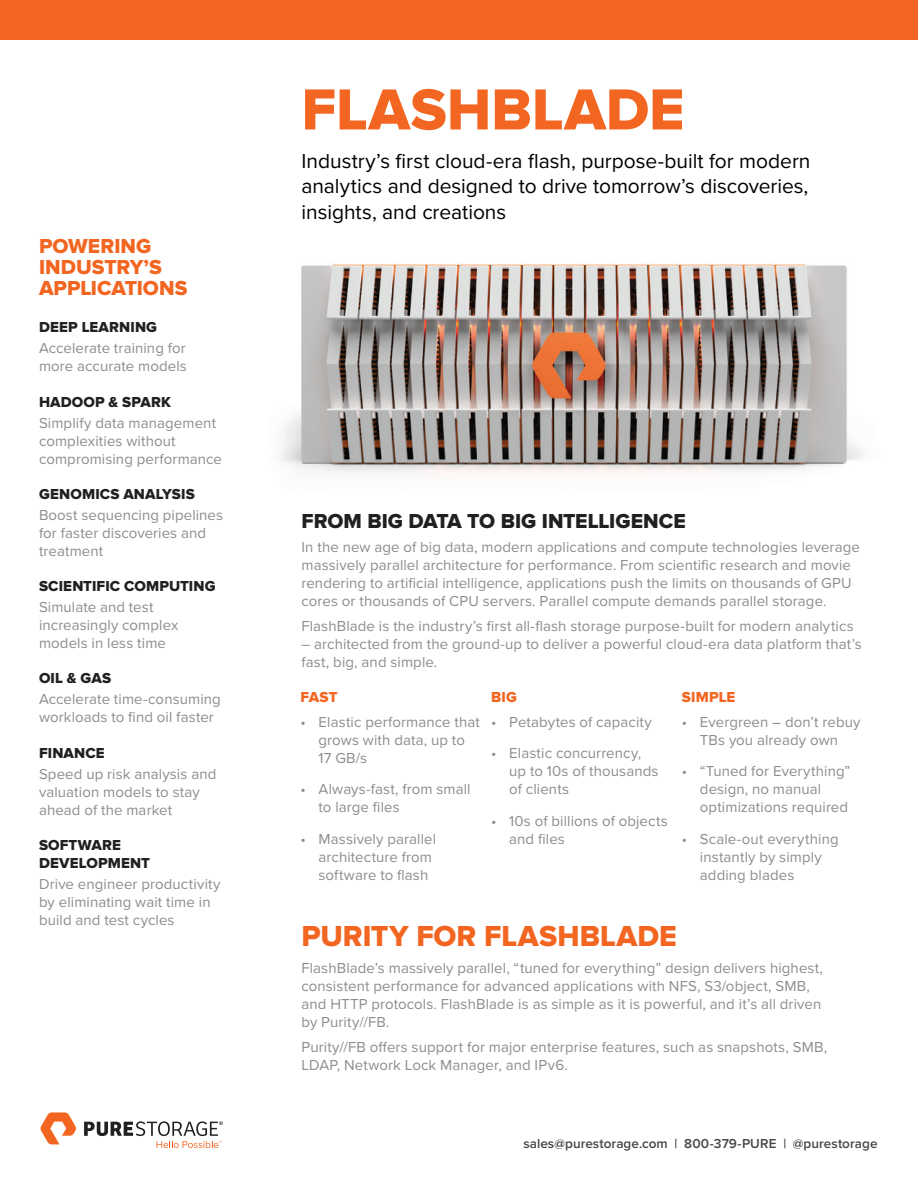
<style>
.page{position:relative;width:918px;height:1188px;background:#fff}
.page>*{position:absolute;margin:0;border:0;box-sizing:border-box;transform-origin:0 0}
.t1{font:60px "Proxima Nova Extrabld";color:#f36621}
.t2{font:30px "Proxima Nova Extrabld";color:#f36621}
.t3{font:21px/25.2px "Proxima Nova";color:#000;text-align:justify}
.t4{font:21px/21px "Proxima Nova Extrabld";color:#f36621}
.t5{font:21px "Proxima Nova Extrabld";color:#1f2020}
.t6{font:15px/18px "Proxima Nova";letter-spacing:.005em;color:#8c8d8f}
.t7{font:15px/18px "Proxima Nova Extrabld";letter-spacing:.01em;color:#1f2020}
.t8{font:15px "Proxima Nova Extrabld";letter-spacing:.01em;color:#f36621}
.t9{font:600 13.5px "Proxima Nova";letter-spacing:.005em;color:#474545}
</style>
<div class="page">
<svg style="left:40px;top:1112px;width:36px;height:32px"></svg>
<svg style="left:84px;top:1121px;width:139px;height:27px"></svg>
<div style="left:0;top:0;width:918px;height:40px;background:#f36621"></div>
<img style="left:280px;top:263px;width:583px;height:211px">
<h3 class="t4" style="left:39px;top:236px;width:150px">POWERING<br>INDUSTRY’S<br>APPLICATIONS</h3>
<p class="t7" style="left:39px;top:319px;width:120px">DEEP LEARNING</p>
<p class="t6" style="left:39px;top:340px;width:149px">Accelerate training for more accurate models</p>
<p class="t7" style="left:39px;top:393px;width:133px">HADOOP &amp; SPARK</p>
<p class="t6" style="left:39px;top:414px;width:185px">Simplify data management complexities without compromising performance</p>
<p class="t7" style="left:39px;top:486px;width:157px">GENOMICS ANALYSIS</p>
<p class="t6" style="left:39px;top:506px;width:186px">Boost sequencing pipelines for faster discoveries and treatment</p>
<p class="t7" style="left:39px;top:578px;width:178px">SCIENTIFIC COMPUTING</p>
<p class="t6" style="left:39px;top:598px;width:141px">Simulate and test increasingly complex models in less time</p>
<p class="t7" style="left:39px;top:670px;width:74px">OIL &amp; GAS</p>
<p class="t6" style="left:39px;top:691px;width:183px">Accelerate time-consuming workloads to find oil faster</p>
<p class="t7" style="left:39px;top:744px;width:67px">FINANCE</p>
<p class="t6" style="left:39px;top:765px;width:179px">Speed up risk analysis and valuation models to stay ahead of the market</p>
<p class="t7" style="left:39px;top:837px;width:113px">SOFTWARE<br>DEVELOPMENT</p>
<p class="t6" style="left:39px;top:875px;width:183px">Drive engineer productivity by eliminating wait time in build and test cycles</p>
<h1 class="t1" style="left:302px;top:82px;width:384px">FLASHBLADE</h1>
<h3 class="t3" style="left:302px;top:149px;width:511px">Industry’s first cloud-era flash, purpose-built for modern analytics and designed to drive tomorrow’s discoveries, insights, and creations</h3>
<h3 class="t5" style="left:302px;top:511px;width:386px">FROM BIG DATA TO BIG INTELLIGENCE</h3>
<p class="t6" style="left:302px;top:539px;width:560px">In the new age of big data, modern applications and compute technologies leverage massively parallel architecture for performance. From scientific research and movie rendering to artificial intelligence, applications push the limits on thousands of GPU cores or thousands of CPU servers. Parallel compute demands parallel storage.</p>
<p class="t6" style="left:302px;top:618px;width:554px">FlashBlade is the industry’s first all-flash storage purpose-built for modern analytics</p>
<p class="t6" style="left:302px;top:636px;width:562px">– architected from the ground-up to deliver a powerful cloud-era data platform that’s fast, big, and simple.</p>
<p class="t8" style="left:301px;top:690px;width:39px">FAST</p>
<p class="t6" style="left:319px;top:713px;width:163px;text-indent:-18px">• Elastic performance that grows with data, up to<br>17 GB/s</p>
<p class="t6" style="left:319px;top:780px;width:154px;text-indent:-18px">• Always-fast, from small to large files</p>
<p class="t6" style="left:319px;top:830px;width:119px;text-indent:-18px">• Massively parallel architecture from software to flash</p>
<p class="t8" style="left:491px;top:690px;width:27px">BIG</p>
<p class="t6" style="left:491px;top:713px;width:162px">• Petabytes of capacity</p>
<p class="t6" style="left:509px;top:744px;width:151px;text-indent:-18px">• Elastic concurrency, up to 10s of thousands of clients</p>
<p class="t6" style="left:509px;top:812px;width:160px;text-indent:-18px">• 10s of billions of objects and files</p>
<p class="t8" style="left:682px;top:690px;width:55px">SIMPLE</p>
<p class="t6" style="left:682px;top:713px;width:180px;text-align:center">• Evergreen – don’t rebuy<br>TBs you already own</p>
<p class="t6" style="left:700px;top:762px;width:152px;text-indent:-18px">• “Tuned for Everything” design, no manual optimizations required</p>
<p class="t6" style="left:700px;top:830px;width:140px;text-indent:-18px">• Scale-out everything instantly by simply adding blades</p>
<h2 class="t2" style="left:302px;top:922px;width:377px">PURITY FOR FLASHBLADE</h2>
<p class="t6" style="left:302px;top:960px;width:523px">FlashBlade’s massively parallel, “tuned for everything” design delivers highest, consistent performance for advanced applications with NFS, S3/object, SMB, and HTTP protocols. FlashBlade is as simple as it is powerful, and it’s all driven by Purity//FB.</p>
<p class="t6" style="left:302px;top:1038px;width:527px">Purity//FB offers support for major enterprise features, such as snapshots, SMB,<br>LDAP, Network Lock Manager, and IPv6.</p>
<p class="t9" style="left:523px;top:1136px;width:356px">sales@purestorage.com | 800-379-PURE | @purestorage</p>
</div>
